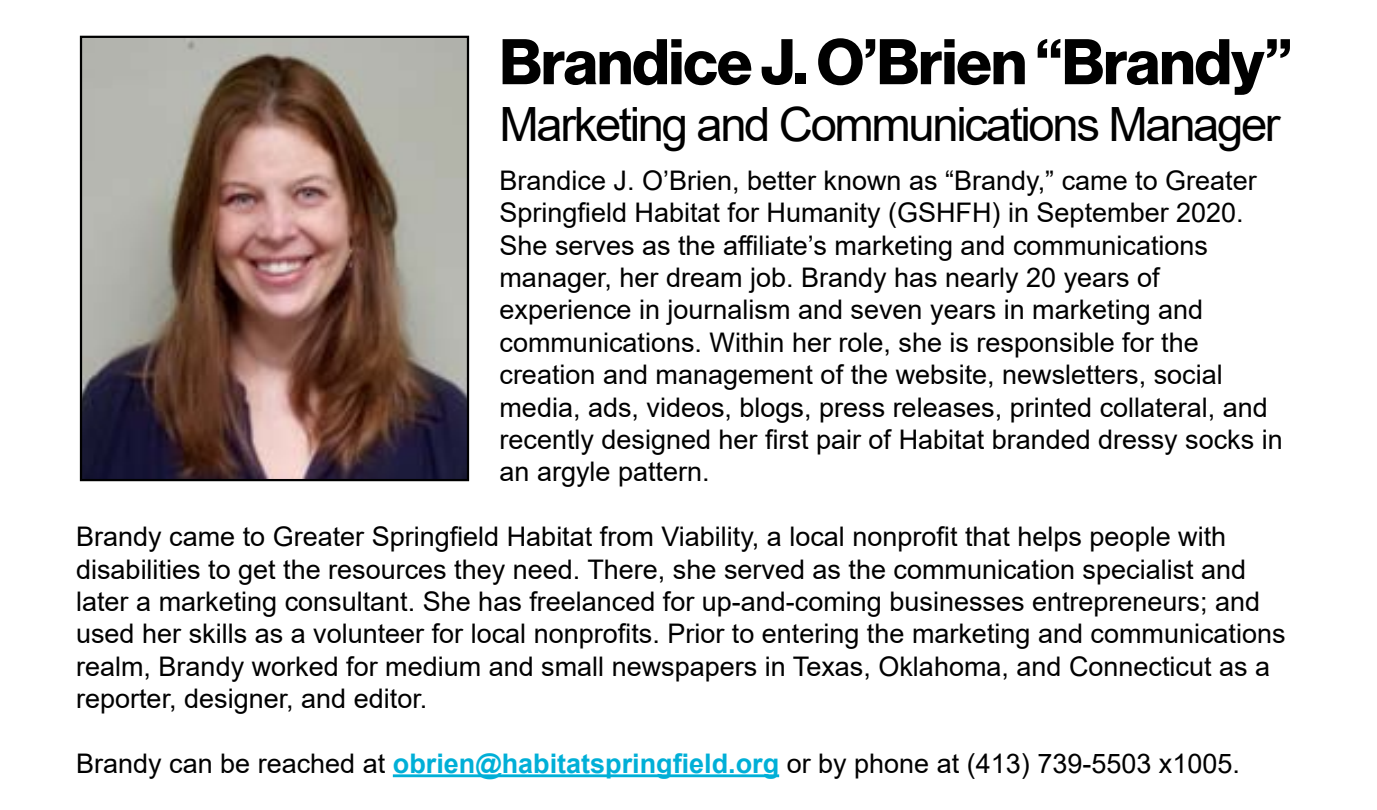
<style>
.page{position:relative;width:1377px;height:810px;background:#fff}
.page>*{position:absolute;margin:0;border:0;box-sizing:border-box;transform-origin:0 0}
.t1{font:63px "N Haas Grotesk DS Pro 75 Bd";letter-spacing:-.01em;color:#000}
.t2{font:47.25px "Arial";letter-spacing:-.05em;color:#000}
.t3{font:27px/32.4px "Arial";color:#000}
.s1{font-weight:700;color:#00afd7}
</style>
<div class="page">
<img style="left:83px;top:39px;width:383px;height:439px">
<div style="left:80px;top:36px;width:389px;height:445px;border:2px solid #000"></div>
<hr style="left:393px;top:774px;width:386px;height:3px;background:#00afd7">
<h1 class="t1" style="left:500px;top:25px;width:794px">Brandice J. O’Brien “Brandy”</h1>
<h2 class="t2" style="left:500px;top:92px;width:783px">Marketing and Communications Manager</h2>
<p class="t3" style="left:500px;top:164px;width:785px">Brandice J. O’Brien, better known as “Brandy,” came to Greater Springfield Habitat for Humanity (GSHFH) in September 2020.<br>She serves as the affiliate’s marketing and communications manager, her dream job. Brandy has nearly 20 years of experience in journalism and seven years in marketing and communications. Within her role, she is responsible for the creation and management of the website, newsletters, social media, ads, videos, blogs, press releases, printed collateral, and recently designed her first pair of Habitat branded dressy socks in an argyle pattern.</p>
<p class="t3" style="left:76px;top:520px;width:1211px">Brandy came to Greater Springfield Habitat from Viability, a local nonprofit that helps people with disabilities to get the resources they need. There, she served as the communication specialist and later a marketing consultant. She has freelanced for up-and-coming businesses entrepreneurs; and used her skills as a volunteer for local nonprofits. Prior to entering the marketing and communications realm, Brandy worked for medium and small newspapers in Texas, Oklahoma, and Connecticut as a reporter, designer, and editor.</p>
<p class="t3" style="left:76px;top:747px;width:1165px">Brandy can be reached at <span class="s1">obrien@habitatspringfield.org</span> or by phone at (413) 739-5503 x1005.</p>
</div>
